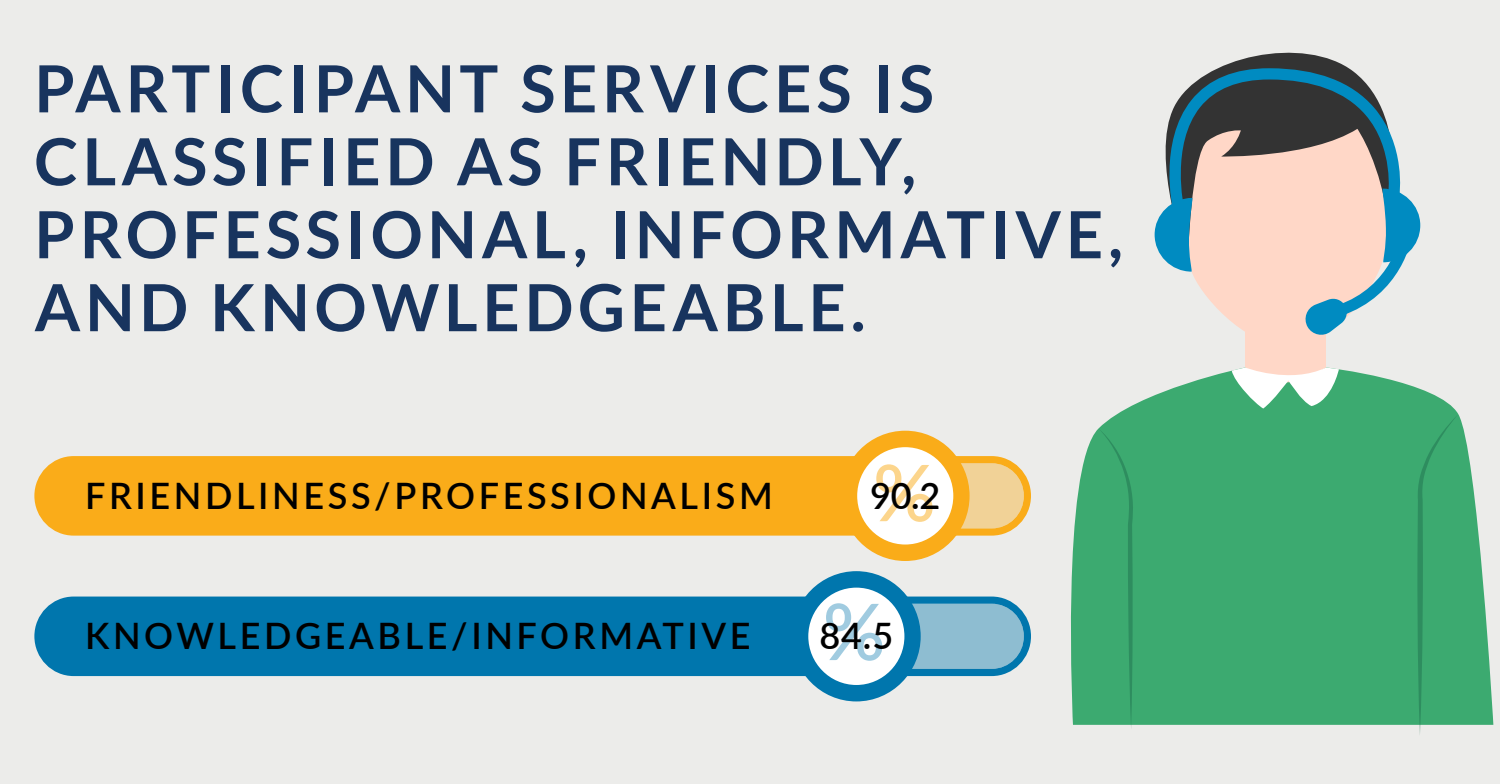
<style>
.page{position:relative;width:1500px;height:784px;background:#ececea}
.page>*{position:absolute;margin:0;border:0;box-sizing:border-box;transform-origin:0 0}
.t1{font:600 78.12px "Lato";color:#faac19}
.t2{font:600 78.12px "Lato";color:rgb(0 118 173/.5)}
.t3{font:700 65px/72.9px "Lato";letter-spacing:.075em;color:#18345e}
.t4{font:600 36.5px "Lato";letter-spacing:.1em;color:#000}
</style>
<div class="page">
<div style="left:1245px;top:266px;width:81px;height:137px;background:#ffd7c7"></div>
<svg style="left:1154px;top:52px;width:194px;height:188px"></svg>
<svg style="left:1071px;top:369px;width:422px;height:356px;background:#4fb17d"></svg>
<svg style="left:1155px;top:68px;width:265px;height:267px"></svg>
<svg style="left:1098px;top:428px;width:35px;height:300px;background:#3ca76f"></svg>
<svg style="left:1417px;top:414px;width:41px;height:321px;background:#40a972"></svg>
<svg style="left:1232px;top:367px;width:107px;height:41px;background:#bedec9"></svg>
<svg style="left:34px;top:456px;width:997px;height:79px;background:#f7b63b"></svg>
<div style="left:41px;top:463px;width:983px;height:65px;background:#f1d297;border-radius:32px"></div>
<div style="left:38px;top:459px;width:803px;height:73px;background:#faac19"></div>
<svg style="left:841px;top:431px;width:129px;height:130px"></svg>
<svg style="left:34px;top:596px;width:997px;height:80px;background:#2a8bb7"></svg>
<div style="left:41px;top:604px;width:983px;height:65px;background:#8ebdd1;border-radius:32px"></div>
<div style="left:38px;top:600px;width:754px;height:72px;background:#0076ad"></div>
<svg style="left:792px;top:571px;width:129px;height:130px"></svg>
<p class="t3" style="left:34px;top:51px;width:1090px">PARTICIPANT SERVICES IS<br>CLASSIFIED AS FRIENDLY,<br>PROFESSIONAL, INFORMATIVE,<br>AND KNOWLEDGEABLE.</p>
<p class="t4" style="left:85px;top:469px;width:689px">FRIENDLINESS/PROFESSIONALISM</p>
<p class="t4" style="left:85px;top:609px;width:667px">KNOWLEDGEABLE/INFORMATIVE</p>
<p class="t1" style="left:873px;top:436px;width:64px">%</p>
<p class="t4" style="left:870px;top:469px;width:72px">90.2</p>
<p class="t2" style="left:823px;top:575px;width:64px">%</p>
<p class="t4" style="left:819px;top:609px;width:75px">84.5</p>
</div>
